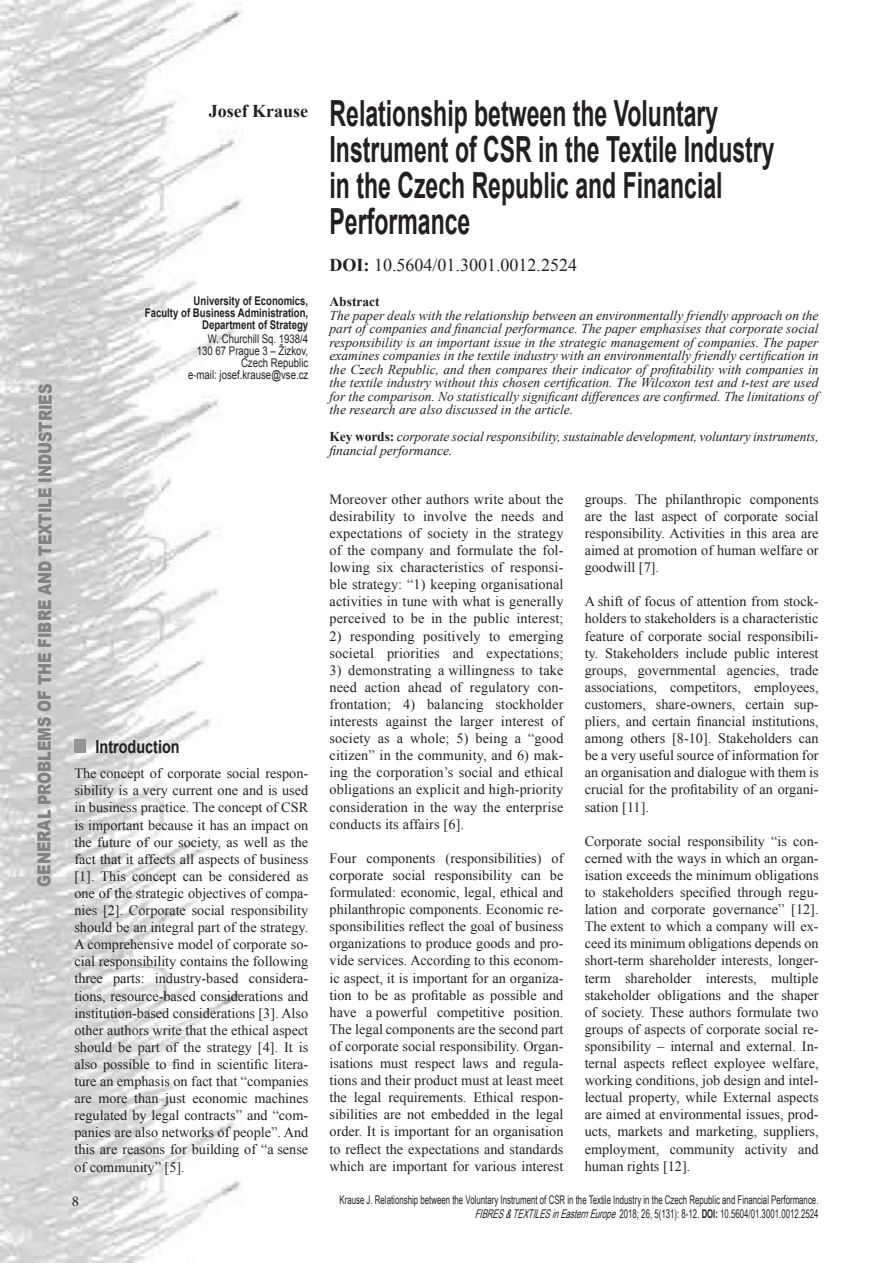
<style>
.page{position:relative;width:893px;height:1263px;background:#fff}
.page>*{position:absolute;margin:0;border:0;box-sizing:border-box;transform-origin:0 0}
.tytul{font:700 36px/36px "Arial";color:#231f20;scale:.64 1}
.t1{font:900 18px "Arial";letter-spacing:-.005em;color:#808285;scale:.8 1}
.DOI_numer{font:18px "Times New Roman";color:#231f20}
.naglowek_1{font:700 18px "Arial";color:#231f20;scale:.8 1}
.autor{font:700 18px "Times New Roman";color:#231f20}
.t2{font:15px "Minion Pro";color:#231f20}
.tekst{font:14.25px/17.1px "Times New Roman";color:#231f20;text-align:justify}
.abstrakt{font:italic 13.5px/13.5px "Times New Roman";letter-spacing:-.005em;color:#231f20;text-align:justify}
.abstrakt_gruby{font:700 13.5px "Times New Roman";color:#231f20}
.t3{font:12px/14.4px "Arial Narrow";color:#231f20;text-align:right;scale:.8 1}
.autor_panstwo__adre{font:12px/12px "Arial";color:#231f20;text-align:right;scale:.8 1}
.autor_instytucja{font:700 12px/12px "Arial";color:#231f20;text-align:right;scale:.8 1}
.s1{font-weight:700}
.s2{font-weight:700;font-style:normal}
.s3{font-style:italic}
.s4{font-family:"Arial";font-weight:700}
</style>
<div class="page">
<img style="left:0;top:0;width:243px;height:1263px">
<div style="left:74px;top:739px;width:11px;height:13px;background:#939598"></div>
<p class="t1" style="left:32px;top:887px;width:630px;rotate:-90deg">GENERAL PROBLEMS OF THE FIBRE AND TEXTILE INDUSTRIES</p>
<p class="autor" style="left:209px;top:99px;width:101px">Josef Krause</p>
<p class="autor_instytucja" style="left:145px;top:295px;width:206px">University of Economics,<br>Faculty of Business Administration,<br>Department of Strategy</p>
<p class="autor_panstwo__adre" style="left:197px;top:333px;width:141px">W. Churchill Sq. 1938/4<br>130 67 Prague 3 – Žizkov,<br>Czech Republic</p>
<p class="autor_panstwo__adre" style="left:188px;top:369px;width:152px">e-mail: josef.krause@vse.cz</p>
<p class="naglowek_1" style="left:96px;top:734px;width:106px">Introduction</p>
<p class="tekst" style="left:74px;top:765px;width:235px">The concept of corporate social respon&shy;sibility is a very current one and is used in business practice. The concept of CSR is important because it has an impact on the future of our society, as well as the fact that it affects all aspects of business [1]. This concept can be considered as one of the strategic objectives of compa&shy;nies [2]. Corporate social responsibility should be an integral part of the strategy.<br>A comprehensive model of corporate so&shy;cial responsibility contains the following three parts: industry-based considera&shy;tions, resource-based considerations and institution-based considerations [3]. Also other authors write that the ethical aspect should be part of the strategy [4]. It is also possible to find in scientific litera&shy;ture an emphasis on fact that “companies are more than just economic machines regulated by legal contracts” and “com&shy;panies are also networks of people”. And this are reasons for building of “a sense of community” [5].</p>
<p class="tytul" style="left:330px;top:96px;width:697px">Relationship between the Voluntary<br>Instrument of CSR in the Textile Industry in the Czech Republic and Financial<br>Performance</p>
<p class="DOI_numer" style="left:330px;top:253px;width:249px"><span class="s1">DOI:</span> 10.5604/01.3001.0012.2524</p>
<p class="abstrakt_gruby" style="left:330px;top:292px;width:52px">Abstract</p>
<p class="abstrakt" style="left:330px;top:308px;width:490px">The paper deals with the relationship between an environmentally friendly approach on the part of companies and financial performance. The paper emphasises that corporate social responsibility is an important issue in the strategic management of companies. The paper examines companies in the textile industry with an environmentally friendly certification in the Czech Republic, and then compares their indicator of profitability with companies in the textile industry without this chosen certification. The Wilcoxon test and t-test are used for the comparison. No statistically significant differences are confirmed. The limitations of the research are also discussed in the article.</p>
<p class="abstrakt" style="left:330px;top:429px;width:491px"><span class="s2">Key words:</span> corporate social responsibility, sustainable development, voluntary instruments, financial performance.</p>
<p class="tekst" style="left:330px;top:490px;width:235px">Moreover other authors write about the desirability to involve the needs and expectations of society in the strategy of the company and formulate the fol&shy;lowing six characteristics of responsi&shy;ble strategy: “1) keeping organisational activities in tune with what is generally perceived to be in the public interest;</p>
<p class="tekst" style="left:330px;top:627px;width:235px">2) responding positively to emerging societal priorities and expectations;</p>
<p class="tekst" style="left:330px;top:661px;width:235px">3) demonstrating a willingness to take need action ahead of regulatory con&shy;frontation; 4) balancing stockholder interests against the larger interest of society as a whole; 5) being a “good citizen” in the community, and 6) mak&shy;ing the corporation’s social and ethical obligations an explicit and high-priority consideration in the way the enterprise conducts its affairs [6].</p>
<p class="tekst" style="left:330px;top:849px;width:235px">Four components (responsibilities) of corporate social responsibility can be formulated: economic, legal, ethical and philanthropic components. Economic re&shy;sponsibilities reflect the goal of business organizations to produce goods and pro&shy;vide services. According to this econom&shy;ic aspect, it is important for an organiza&shy;tion to be as profitable as possible and have a powerful competitive position.<br>The legal components are the second part of corporate social responsibility. Organ&shy;isations must respect laws and regula&shy;tions and their product must at least meet the legal requirements. Ethical respon&shy;sibilities are not embedded in the legal order. It is important for an organisation to reflect the expectations and standards which are important for various interest</p>
<p class="tekst" style="left:585px;top:490px;width:235px">groups. The philanthropic components are the last aspect of corporate social responsibility. Activities in this area are aimed at promotion of human welfare or goodwill [7].</p>
<p class="tekst" style="left:585px;top:593px;width:235px">A shift of focus of attention from stock&shy;holders to stakeholders is a characteristic feature of corporate social responsibili&shy;ty. Stakeholders include public interest groups, governmental agencies, trade associations, competitors, employees, customers, share-owners, certain sup&shy;pliers, and certain financial institutions, among others [8-10]. Stakeholders can be a very useful source of information for an organisation and dialogue with them is crucial for the profitability of an organi&shy;sation [11].</p>
<p class="tekst" style="left:585px;top:832px;width:235px">Corporate social responsibility “is con&shy;cerned with the ways in which an organ&shy;isation exceeds the minimum obligations to stakeholders specified through regu&shy;lation and corporate governance” [12].<br>The extent to which a company will ex&shy;ceed its minimum obligations depends on short-term shareholder interests, longer&shy;term shareholder interests, multiple stakeholder obligations and the shaper of society. These authors formulate two groups of aspects of corporate social re&shy;sponsibility – internal and external. In&shy;ternal aspects reflect exployee welfare, working conditions, job design and intel&shy;lectual property, while External aspects are aimed at environmental issues, prod&shy;ucts, markets and marketing, suppliers, employment, community activity and human rights [12].</p>
<p class="t2" style="left:72px;top:1191px;width:9px">8</p>
<p class="t3" style="left:339px;top:1192px;width:600px">Krause J. Relationship between the Voluntary Instrument of CSR in the Textile Industry in the Czech Republic and Financial Performance.<br><span class="s3">FIBRES&amp;TEXTILESinEasternEurope</span>2018; 26, 5(131): 8-12. <span class="s4">DOI:</span> 10.5604/01.3001.0012.2524</p>
</div>
